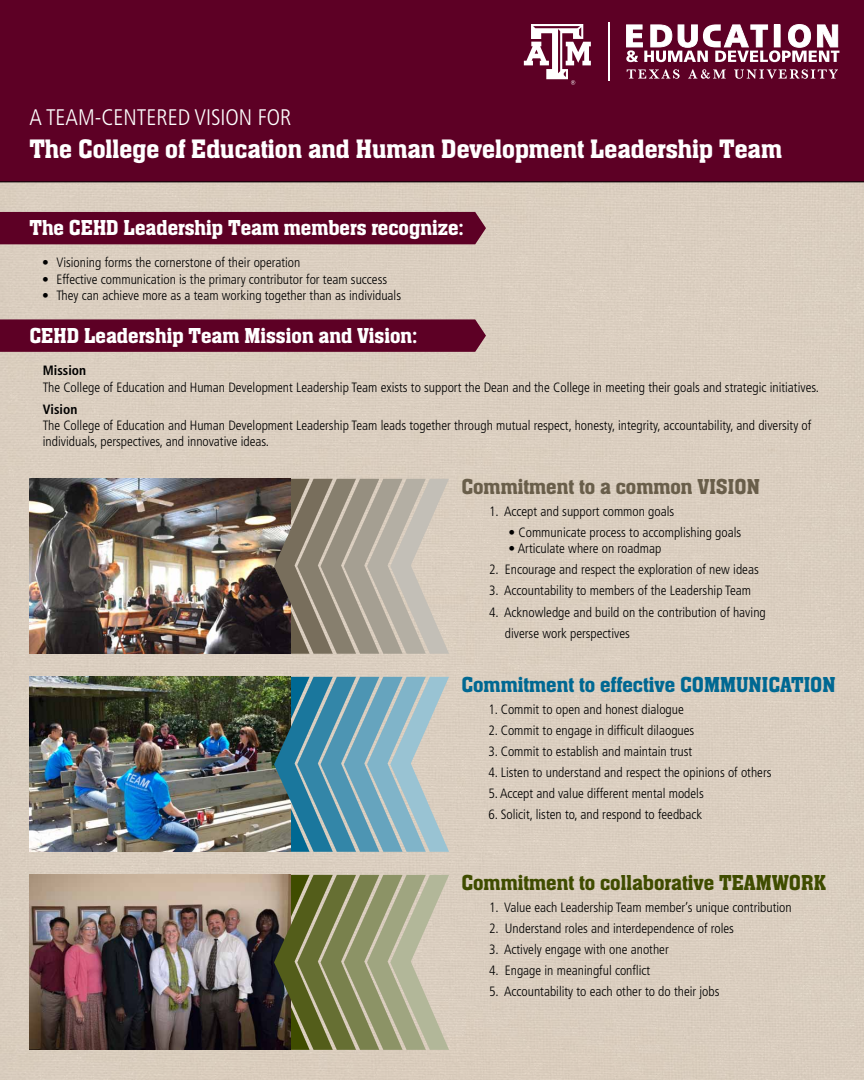
<style>
.page{position:relative;width:864px;height:1080px;background:#fff}
.page>*{position:absolute;margin:0;border:0;box-sizing:border-box;transform-origin:0 0}
.t1{font:500 27.75px "Aachen Std";color:#fff}
.t2{font:500 22.5px "Aachen Std";color:#fff}
.t3{font:500 22.5px "Aachen Std";color:#006892}
.t4{font:500 22.5px "Aachen Std";color:#3f4c00}
.t5{font:500 22.5px "Aachen Std";color:#695e4a}
.t6{font:300 condensed 22.5px "Frutiger LT Std";color:#fff}
.t7{font:300 condensed 13.5px/16.2px "Frutiger LT Std";color:#000}
.t8{font:700 condensed 13.5px "Frutiger LT Std";color:#000}
</style>
<div class="page">
<div style="left:0;top:182px;width:864px;height:898px;background:#dacebf"></div>
<div style="left:0;top:212px;width:486px;height:32px;background:#5d0025"></div>
<svg style="left:0;top:319px;width:486px;height:33px;background:#600529"></svg>
<div style="left:0;top:0;width:864px;height:182px;background:#5d0025"></div>
<hr style="left:608px;top:23px;width:1px;height:58px;background:#fff">
<svg style="left:627px;top:69px;width:53px;height:10px"></svg>
<svg style="left:688px;top:69px;width:38px;height:10px"></svg>
<svg style="left:734px;top:69px;width:104px;height:10px"></svg>
<svg style="left:626px;top:24px;width:213px;height:38px"></svg>
<svg style="left:524px;top:24px;width:67px;height:61px"></svg>
<img style="left:29px;top:479px;width:222px;height:175px">
<svg style="left:251px;top:479px;width:198px;height:175px;background:#999084"></svg>
<img style="left:29px;top:677px;width:222px;height:175px">
<svg style="left:251px;top:677px;width:198px;height:175px;background:#729ba5"></svg>
<img style="left:29px;top:875px;width:222px;height:175px">
<svg style="left:251px;top:875px;width:198px;height:175px;background:#878865"></svg>
<h2 class="t6" style="left:29px;top:104px;width:264px">A Team-Centered Vision for</h2>
<h1 class="t1" style="left:29px;top:134px;width:754px">The College of Education and Human Development Leadership Team</h1>
<h2 class="t2" style="left:29px;top:215px;width:436px">The CEHD Leadership Team members recognize:</h2>
<p class="t7" style="left:42px;top:255px;width:260px">• Visioning forms the cornerstone of their operation</p>
<p class="t7" style="left:42px;top:271px;width:347px">• Effective communication is the primary contributor for team success</p>
<p class="t7" style="left:42px;top:287px;width:360px">• They can achieve more as a team working together than as individuals</p>
<h2 class="t2" style="left:29px;top:323px;width:390px">CEHD Leadership Team Mission and Vision:</h2>
<p class="t8" style="left:43px;top:363px;width:45px">Mission</p>
<p class="t7" style="left:43px;top:379px;width:778px">The College of Education and Human Development Leadership Team exists to support the Dean and the College in meeting their goals and strategic initiatives.</p>
<p class="t8" style="left:43px;top:401px;width:36px">Vision</p>
<p class="t7" style="left:43px;top:418px;width:770px">The College of Education and Human Development Leadership Team leads together through mutual respect, honesty, integrity, accountability, and diversity of individuals, perspectives, and innovative ideas.</p>
<h2 class="t5" style="left:461px;top:474px;width:300px">Commitment to a common VISION</h2>
<p class="t7" style="left:489px;top:504px;width:187px">1. Accept and support common goals</p>
<p class="t7" style="left:509px;top:525px;width:234px">• Communicate process to accomplishing goals</p>
<p class="t7" style="left:509px;top:541px;width:154px">• Articulate where on roadmap</p>
<p class="t7" style="left:489px;top:562px;width:271px">2. Encourage and respect the exploration of new ideas</p>
<p class="t7" style="left:489px;top:583px;width:264px">3. Accountability to members of the Leadership Team</p>
<p class="t7" style="left:505px;top:602px;width:262px;line-height:21px;text-indent:-16px">4. Acknowledge and build on the contribution of having diverse work perspectives</p>
<h2 class="t3" style="left:461px;top:672px;width:376px">Commitment to effective COMMUNICATION</h2>
<p class="t7" style="left:488px;top:702px;width:197px">1. Commit to open and honest dialogue</p>
<p class="t7" style="left:488px;top:723px;width:207px">2. Commit to engage in difficult dilaogues</p>
<p class="t7" style="left:488px;top:744px;width:205px">3. Commit to establish and maintain trust</p>
<p class="t7" style="left:488px;top:765px;width:285px">4. Listen to understand and respect the opinions of others</p>
<p class="t7" style="left:488px;top:786px;width:217px">5. Accept and value different mental models</p>
<p class="t7" style="left:488px;top:807px;width:215px">6. Solicit, listen to, and respond to feedback</p>
<h2 class="t4" style="left:461px;top:870px;width:366px">Commitment to collaborative TEAMWORK</h2>
<p class="t7" style="left:489px;top:900px;width:304px">1. Value each Leadership Team member’s unique contribution</p>
<p class="t7" style="left:489px;top:921px;width:246px">2. Understand roles and interdependence of roles</p>
<p class="t7" style="left:489px;top:942px;width:181px">3. Actively engage with one another</p>
<p class="t7" style="left:489px;top:963px;width:163px">4. Engage in meaningful conflict</p>
<p class="t7" style="left:489px;top:984px;width:232px">5. Accountability to each other to do their jobs</p>
</div>
